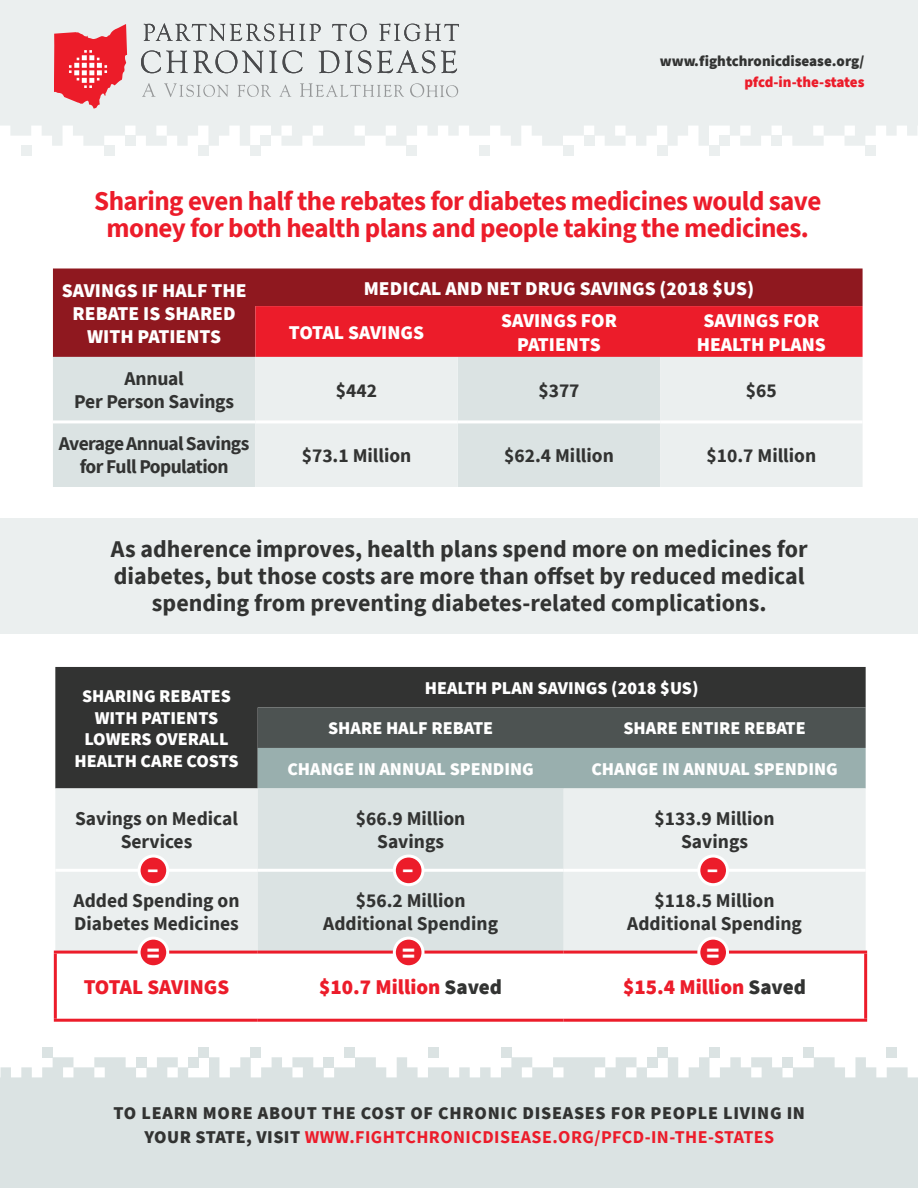
<style>
.page{position:relative;width:918px;height:1188px;background:#fff}
.page>*{position:absolute;margin:0;border:0;box-sizing:border-box;transform-origin:0 0}
.t1{font:700 27px/27px "Source Sans Pro";letter-spacing:-.02em;color:#ec1c2a;text-align:center}
.t2{font:700 24px/27px "Source Sans Pro";color:#323332;text-align:center}
.t3{font:900 24px "Source Sans Pro";color:#fff}
.t4{font:900 21px "Source Sans Pro";color:#ec1c2a}
.t5{font:700 19.5px/23.4px "Source Sans Pro";color:#323332;text-align:center}
.t6{font:900 19.5px/23.4px "Source Sans Pro";color:#fff;text-align:center}
.t7{font:700 19.5px/23.4px "Source Sans Pro";letter-spacing:-.03em;color:#323332;text-align:center}
.t8{font:900 18px/21.6px "Source Sans Pro";color:#fff;text-align:center}
.t9{font:900 18px/24px "Source Sans Pro";letter-spacing:.04em;color:#323332;text-align:center}
.t10{font:900 15px "Source Sans Pro";color:#323332}
.t11{font:900 15px "Source Sans Pro";letter-spacing:-.01em;color:#ec1c2a}
.s1{color:#323332}
.s2{font-weight:700;color:#ec1c2a}
</style>
<div class="page">
<svg style="left:0;top:112px;width:918px;height:34px;fill:#ebefef"></svg>
<div style="left:21px;top:146px;width:10px;height:10px;background:#ebefef"></div>
<div style="left:104px;top:146px;width:11px;height:10px;background:#ebefef"></div>
<div style="left:125px;top:136px;width:11px;height:10px;background:#ebefef"></div>
<div style="left:198px;top:146px;width:10px;height:10px;background:#ebefef"></div>
<div style="left:250px;top:146px;width:11px;height:10px;background:#ebefef"></div>
<div style="left:261px;top:136px;width:10px;height:10px;background:#ebefef"></div>
<div style="left:407px;top:146px;width:10px;height:10px;background:#ebefef"></div>
<div style="left:480px;top:146px;width:10px;height:10px;background:#ebefef"></div>
<div style="left:563px;top:146px;width:10px;height:10px;background:#ebefef"></div>
<div style="left:584px;top:136px;width:10px;height:10px;background:#ebefef"></div>
<div style="left:657px;top:146px;width:10px;height:10px;background:#ebefef"></div>
<div style="left:709px;top:146px;width:10px;height:10px;background:#ebefef"></div>
<div style="left:719px;top:136px;width:11px;height:10px;background:#ebefef"></div>
<div style="left:772px;top:136px;width:10px;height:10px;background:#ebefef"></div>
<div style="left:865px;top:146px;width:11px;height:10px;background:#ebefef"></div>
<div style="left:0;top:0;width:918px;height:112px;background:#ebefef"></div>
<div style="left:0;top:518px;width:918px;height:116px;background:#ebefef"></div>
<div style="left:55px;top:667px;width:811px;height:121px;background:#323332"></div>
<svg style="left:258px;top:707px;width:608px;height:81px;background:#73807f"></svg>
<div style="left:55px;top:788px;width:811px;height:163px;background:#ebefef"></div>
<div style="left:258px;top:788px;width:306px;height:163px;background:#dbe3e3"></div>
<svg style="left:57px;top:1018px;width:807px;height:1px"></svg>
<hr style="left:55px;top:869px;width:203px;height:3px;background:#fff">
<hr style="left:258px;top:869px;width:306px;height:3px;background:#fff">
<hr style="left:564px;top:869px;width:302px;height:3px;background:#fff">
<hr style="left:54px;top:951px;width:204px;height:3px;background:#ec1c2a">
<hr style="left:54px;top:954px;width:3px;height:65px;background:#ec1c2a">
<hr style="left:258px;top:951px;width:306px;height:3px;background:#ec1c2a">
<hr style="left:564px;top:951px;width:303px;height:3px;background:#ec1c2a">
<hr style="left:864px;top:954px;width:3px;height:65px;background:#ec1c2a">
<hr style="left:54px;top:1019px;width:204px;height:3px;background:#ec1c2a">
<hr style="left:258px;top:1019px;width:306px;height:3px;background:#ec1c2a">
<hr style="left:564px;top:1019px;width:303px;height:3px;background:#ec1c2a">
<div style="left:53px;top:268px;width:810px;height:89px;background:#8f181f"></div>
<div style="left:255px;top:306px;width:608px;height:51px;background:#ec1c2a"></div>
<div style="left:53px;top:357px;width:202px;height:130px;background:#dbe3e3"></div>
<svg style="left:255px;top:357px;width:608px;height:130px;background:#e5eaea"></svg>
<hr style="left:53px;top:420px;width:202px;height:3px;background:#fff">
<hr style="left:255px;top:420px;width:203px;height:3px;background:#fff">
<hr style="left:458px;top:420px;width:202px;height:3px;background:#fff">
<hr style="left:660px;top:420px;width:203px;height:3px;background:#fff">
<svg style="left:0;top:1057px;width:918px;height:31px;fill:#dbe3e3"></svg>
<div style="left:887px;top:1047px;width:10px;height:10px;background:#dbe3e3"></div>
<div style="left:803px;top:1047px;width:11px;height:10px;background:#dbe3e3"></div>
<div style="left:782px;top:1057px;width:11px;height:10px;background:#dbe3e3"></div>
<div style="left:710px;top:1047px;width:10px;height:10px;background:#dbe3e3"></div>
<div style="left:657px;top:1047px;width:11px;height:10px;background:#dbe3e3"></div>
<div style="left:647px;top:1057px;width:10px;height:10px;background:#dbe3e3"></div>
<div style="left:501px;top:1047px;width:10px;height:10px;background:#dbe3e3"></div>
<div style="left:428px;top:1047px;width:10px;height:10px;background:#dbe3e3"></div>
<div style="left:345px;top:1047px;width:10px;height:10px;background:#dbe3e3"></div>
<div style="left:324px;top:1057px;width:10px;height:10px;background:#dbe3e3"></div>
<div style="left:251px;top:1047px;width:10px;height:10px;background:#dbe3e3"></div>
<div style="left:199px;top:1047px;width:10px;height:10px;background:#dbe3e3"></div>
<div style="left:188px;top:1057px;width:11px;height:10px;background:#dbe3e3"></div>
<div style="left:136px;top:1057px;width:10px;height:10px;background:#dbe3e3"></div>
<div style="left:42px;top:1047px;width:11px;height:10px;background:#dbe3e3"></div>
<div style="left:0;top:1088px;width:918px;height:100px;background:#dbe3e3"></div>
<svg style="left:144px;top:23px;width:177px;height:18px"></svg>
<svg style="left:332px;top:24px;width:127px;height:17px"></svg>
<svg style="left:141px;top:50px;width:294px;height:23px"></svg>
<svg style="left:441px;top:51px;width:16px;height:22px"></svg>
<svg style="left:142px;top:83px;width:14px;height:14px"></svg>
<svg style="left:164px;top:83px;width:64px;height:14px"></svg>
<svg style="left:238px;top:85px;width:33px;height:12px"></svg>
<svg style="left:279px;top:85px;width:12px;height:12px"></svg>
<svg style="left:300px;top:83px;width:104px;height:14px"></svg>
<svg style="left:54px;top:24px;width:73px;height:85px"></svg>
<svg style="left:410px;top:83px;width:48px;height:14px"></svg>
<div style="left:139px;top:856px;width:29px;height:29px;background:#ec1c2a;border-radius:50%"></div>
<div style="left:138px;top:855px;width:31px;height:31px;border:3px solid #fff;border-radius:50%"></div>
<div style="left:394px;top:856px;width:29px;height:29px;background:#ec1c2a;border-radius:50%"></div>
<div style="left:393px;top:855px;width:32px;height:31px;border:3px solid #fff;border-radius:50%"></div>
<div style="left:699px;top:856px;width:29px;height:29px;background:#ec1c2a;border-radius:50%"></div>
<div style="left:697px;top:855px;width:32px;height:31px;border:3px solid #fff;border-radius:50%"></div>
<div style="left:139px;top:938px;width:29px;height:29px;background:#ec1c2a;border-radius:50%"></div>
<div style="left:138px;top:937px;width:31px;height:31px;border:3px solid #fff;border-radius:50%"></div>
<div style="left:394px;top:938px;width:29px;height:29px;background:#ec1c2a;border-radius:50%"></div>
<div style="left:393px;top:937px;width:32px;height:31px;border:3px solid #fff;border-radius:50%"></div>
<div style="left:699px;top:938px;width:29px;height:29px;background:#ec1c2a;border-radius:50%"></div>
<div style="left:697px;top:937px;width:32px;height:31px;border:3px solid #fff;border-radius:50%"></div>
<p class="t10" style="left:660px;top:51px;width:206px">www.fightchronicdisease.org/</p>
<p class="t11" style="left:744px;top:72px;width:122px">pfcd-in-the-states</p>
<h1 class="t1" style="left:94px;top:187px;width:729px">Sharing even half the rebates for diabetes medicines would save money for both health plans and people taking the medicines.</h1>
<p class="t6" style="left:62px;top:278px;width:186px">SAVINGS IF HALF THE<br>REBATE IS SHARED<br>WITH PATIENTS</p>
<p class="t6" style="left:364px;top:276px;width:392px">MEDICAL AND NET DRUG SAVINGS (2018 $US)</p>
<p class="t6" style="left:289px;top:320px;width:137px">TOTAL SAVINGS</p>
<p class="t6" style="left:501px;top:309px;width:117px">SAVINGS FOR<br>PATIENTS</p>
<p class="t6" style="left:697px;top:309px;width:131px">SAVINGS FOR<br>HEALTH PLANS</p>
<p class="t5" style="left:74px;top:367px;width:161px">Annual<br>Per Person Savings</p>
<p class="t5" style="left:336px;top:378px;width:43px">$442</p>
<p class="t5" style="left:538px;top:378px;width:43px">$377</p>
<p class="t5" style="left:746px;top:378px;width:32px">$65</p>
<p class="t7" style="left:59px;top:432px;width:192px">Average Annual Savings for Full Population</p>
<p class="t5" style="left:302px;top:443px;width:111px">$73.1 Million</p>
<p class="t5" style="left:504px;top:443px;width:111px">$62.4 Million</p>
<p class="t5" style="left:707px;top:443px;width:111px">$10.7 Million</p>
<p class="t2" style="left:111px;top:535px;width:698px">As adherence improves, health plans spend more on medicines for diabetes, but those costs are more than offset by reduced medical spending from preventing diabetes-related complications.</p>
<p class="t8" style="left:74px;top:685px;width:166px">SHARING REBATES<br>WITH PATIENTS<br>LOWERS OVERALL<br>HEALTH CARE COSTS</p>
<p class="t8" style="left:425px;top:677px;width:275px">HEALTH PLAN SAVINGS (2018 $US)</p>
<p class="t8" style="left:328px;top:717px;width:167px">SHARE HALF REBATE</p>
<p class="t8" style="left:623px;top:717px;width:184px">SHARE ENTIRE REBATE</p>
<p class="t8" style="left:287px;top:758px;width:248px">CHANGE IN ANNUAL SPENDING</p>
<p class="t8" style="left:591px;top:758px;width:248px">CHANGE IN ANNUAL SPENDING</p>
<p class="t5" style="left:75px;top:807px;width:164px">Savings on Medical<br>Services</p>
<p class="t5" style="left:356px;top:807px;width:111px">$66.9 Million<br>Savings</p>
<p class="t5" style="left:655px;top:807px;width:121px">$133.9 Million<br>Savings</p>
<p class="t3" style="left:147px;top:852px;width:13px">–</p>
<p class="t3" style="left:402px;top:852px;width:13px">–</p>
<p class="t3" style="left:707px;top:852px;width:13px">–</p>
<p class="t5" style="left:74px;top:888px;width:167px;text-align:left">Added Spending on<br>Diabetes Medicines</p>
<p class="t5" style="left:323px;top:888px;width:176px">$56.2 Million<br>Additional Spending</p>
<p class="t5" style="left:627px;top:888px;width:176px">$118.5 Million<br>Additional Spending</p>
<p class="t3" style="left:147px;top:936px;width:14px">=</p>
<p class="t3" style="left:402px;top:936px;width:14px">=</p>
<p class="t3" style="left:707px;top:936px;width:14px">=</p>
<p class="t4" style="left:84px;top:973px;width:147px">TOTAL SAVINGS</p>
<p class="t4" style="left:319px;top:973px;width:184px">$10.7 Million <span class="s1">Saved</span></p>
<p class="t4" style="left:623px;top:973px;width:184px">$15.4 Million <span class="s1">Saved</span></p>
<p class="t9" style="left:114px;top:1101px;width:693px">TO LEARN MORE ABOUT THE COST OF CHRONIC DISEASES FOR PEOPLE LIVING IN<br>YOUR STATE, VISIT <span class="s2">WWW.FIGHTCHRONICDISEASE.ORG/PFCD-IN-THE-STATES</span></p>
</div>
